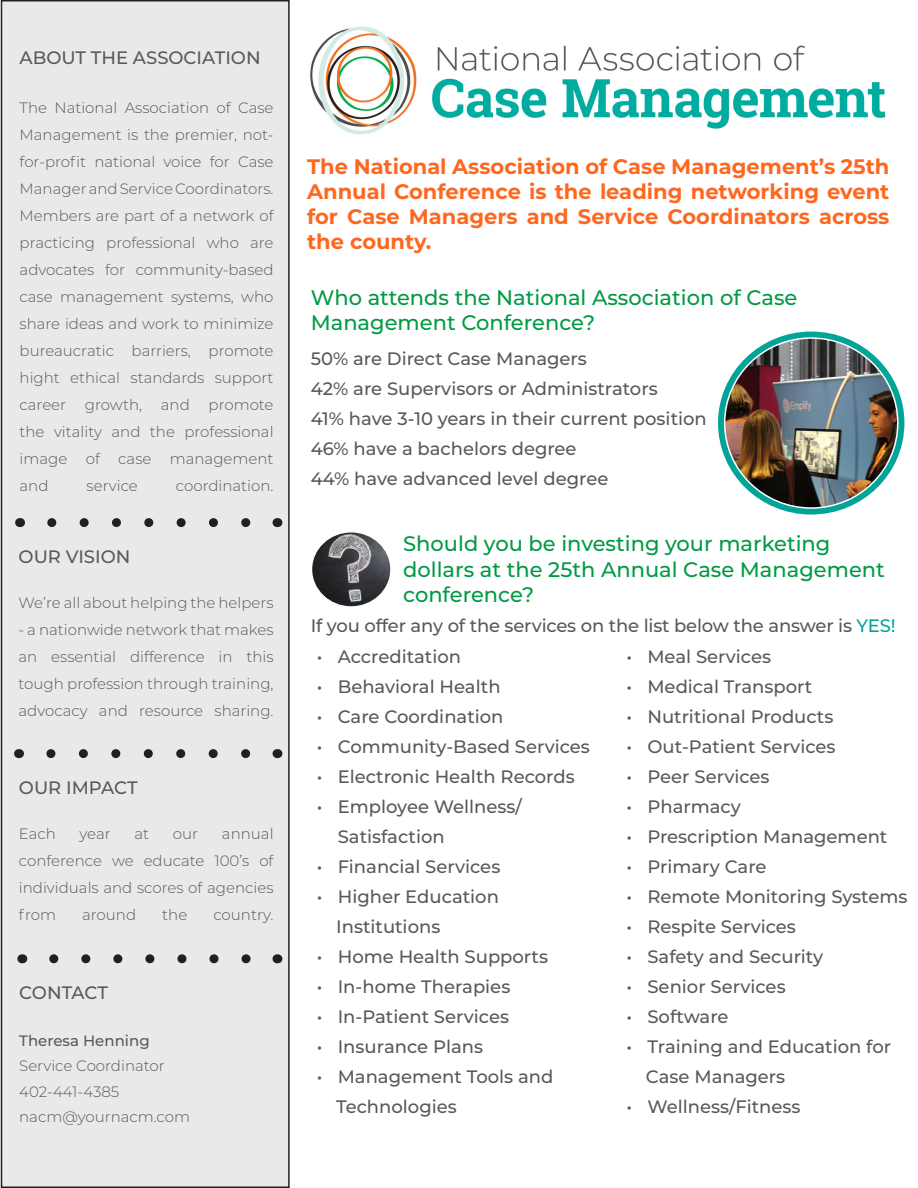
<style>
.page{position:relative;width:918px;height:1188px;background:#fff}
.page>*{position:absolute;margin:0;border:0;box-sizing:border-box;transform-origin:0 0}
.t1{font:700 21px/25.2px "Montserrat";color:#ff671f;text-align:justify}
.t2{font:500 21px/25.2px "Montserrat";color:#009a44}
.t3{font:500 18px "Montserrat";color:#58595b}
.t4{font:300 15px/27px "Montserrat";color:#58595b;text-align:justify}
.t5{font:500 15px "Montserrat";color:#58595b}
.s1{color:#00a499}
</style>
<div class="page">
<svg style="left:717px;top:331px;width:188px;height:184px"></svg>
<div style="left:2px;top:1px;width:287px;height:1186px;background:#e9e9ea"></div>
<div style="left:1px;top:0;width:289px;height:1188px;border:2px solid #231f20"></div>
<img style="left:310px;top:26px;width:576px;height:109px">
<svg style="left:52px;top:518px;width:199px;height:9px"></svg>
<svg style="left:51px;top:749px;width:200px;height:9px"></svg>
<svg style="left:54px;top:954px;width:197px;height:9px"></svg>
<img style="left:314px;top:534px;width:75px;height:71px">
<div style="left:311px;top:531px;width:81px;height:77px;border:2px solid #fff;border-radius:50%"></div>
<img style="left:725px;top:338px;width:173px;height:170px">
<p class="t3" style="left:20px;top:45px;width:243px">ABOUT THE ASSOCIATION</p>
<p class="t4" style="left:20px;top:93px;width:256px">The National Association of Case Management is the premier, not&shy;for-profit national voice for Case Manager and Service Coordinators.<br>Members are part of a network of practicing professional who are advocates for community-based case management systems, who share ideas and work to minimize bureaucratic barriers, promote hight ethical standards support career growth, and promote the vitality and the professional image of case management and</p>
<p class="t4" style="left:87px;top:471px;width:53px">service</p>
<p class="t4" style="left:176px;top:471px;width:99px">coordination.</p>
<p class="t3" style="left:19px;top:544px;width:113px">OUR VISION</p>
<p class="t4" style="left:19px;top:588px;width:257px">We’re all about helping the helpers</p>
<p class="t4" style="left:19px;top:615px;width:257px">- a nationwide network that makes an essential difference in this tough profession through training, advocacy and resource sharing.</p>
<p class="t3" style="left:19px;top:775px;width:120px">OUR IMPACT</p>
<p class="t4" style="left:19px;top:819px;width:38px">Each</p>
<p class="t4" style="left:80px;top:819px;width:33px">year</p>
<p class="t4" style="left:134px;top:819px;width:16px">at</p>
<p class="t4" style="left:173px;top:819px;width:27px">our</p>
<p class="t4" style="left:19px;top:819px;width:256px;text-indent:203px">annual conference we educate 100’s of individuals and scores of agencies from</p>
<p class="t4" style="left:82px;top:900px;width:56px">around</p>
<p class="t4" style="left:162px;top:900px;width:27px">the</p>
<p class="t4" style="left:213px;top:900px;width:62px">country.</p>
<p class="t3" style="left:19px;top:980px;width:90px">CONTACT</p>
<p class="t5" style="left:19px;top:1030px;width:132px">Theresa Henning</p>
<p class="t4" style="left:19px;top:1052px;width:147px">Service Coordinator</p>
<p class="t4" style="left:19px;top:1078px;width:101px">402-441-4385</p>
<p class="t4" style="left:19px;top:1103px;width:172px">nacm@yournacm.com</p>
<p class="t1" style="left:307px;top:152px;width:584px">The National Association of Case Management’s 25th Annual Conference is the leading networking event for Case Managers and Service Coordinators across the county.</p>
<p class="t2" style="left:311px;top:284px;width:488px">Who attends the National Association of Case<br>Management Conference?</p>
<p class="t3" style="left:311px;top:347px;width:278px">50% are Direct Case Managers</p>
<p class="t3" style="left:311px;top:377px;width:349px">42% are Supervisors or Administrators</p>
<p class="t3" style="left:311px;top:407px;width:398px">41% have 3-10 years in their current position</p>
<p class="t3" style="left:311px;top:437px;width:267px">46% have a bachelors degree</p>
<p class="t3" style="left:311px;top:467px;width:299px">44% have advanced level degree</p>
<p class="t2" style="left:403px;top:530px;width:483px">Should you be investing your marketing dollars at the 25th Annual Case Management conference?</p>
<p class="t3" style="left:311px;top:613px;width:586px">If you offer any of the services on the list below the answer is <span class="s1">YES!</span></p>
<p class="t3" style="left:317px;top:644px;width:146px">• Accreditation</p>
<p class="t3" style="left:317px;top:674px;width:185px">• Behavioral Health</p>
<p class="t3" style="left:317px;top:704px;width:188px">• Care Coordination</p>
<p class="t3" style="left:317px;top:734px;width:275px">• Community-Based Services</p>
<p class="t3" style="left:317px;top:764px;width:260px">• Electronic Health Records</p>
<p class="t3" style="left:317px;top:794px;width:207px">• Employee Wellness/</p>
<p class="t3" style="left:338px;top:824px;width:108px">Satisfaction</p>
<p class="t3" style="left:317px;top:854px;width:185px">• Financial Services</p>
<p class="t3" style="left:317px;top:884px;width:184px">• Higher Education</p>
<p class="t3" style="left:336px;top:914px;width:106px">Institutions</p>
<p class="t3" style="left:317px;top:944px;width:233px">• Home Health Supports</p>
<p class="t3" style="left:317px;top:974px;width:195px">• In-home Therapies</p>
<p class="t3" style="left:317px;top:1004px;width:194px">• In-Patient Services</p>
<p class="t3" style="left:317px;top:1034px;width:168px">• Insurance Plans</p>
<p class="t3" style="left:317px;top:1064px;width:238px">• Management Tools and</p>
<p class="t3" style="left:336px;top:1094px;width:122px">Technologies</p>
<p class="t3" style="left:626px;top:644px;width:146px">• Meal Services</p>
<p class="t3" style="left:626px;top:674px;width:187px">• Medical Transport</p>
<p class="t3" style="left:626px;top:704px;width:208px">• Nutritional Products</p>
<p class="t3" style="left:626px;top:734px;width:211px">• Out-Patient Services</p>
<p class="t3" style="left:626px;top:764px;width:145px">• Peer Services</p>
<p class="t3" style="left:626px;top:794px;width:116px">• Pharmacy</p>
<p class="t3" style="left:626px;top:824px;width:262px">• Prescription Management</p>
<p class="t3" style="left:626px;top:854px;width:142px">• Primary Care</p>
<p class="t3" style="left:626px;top:884px;width:283px">• Remote Monitoring Systems</p>
<p class="t3" style="left:626px;top:914px;width:171px">• Respite Services</p>
<p class="t3" style="left:626px;top:944px;width:198px">• Safety and Security</p>
<p class="t3" style="left:626px;top:974px;width:161px">• Senior Services</p>
<p class="t3" style="left:626px;top:1004px;width:104px">• Software</p>
<p class="t3" style="left:626px;top:1034px;width:266px">• Training and Education for</p>
<p class="t3" style="left:646px;top:1064px;width:141px">Case Managers</p>
<p class="t3" style="left:626px;top:1094px;width:176px">• Wellness/Fitness</p>
</div>
